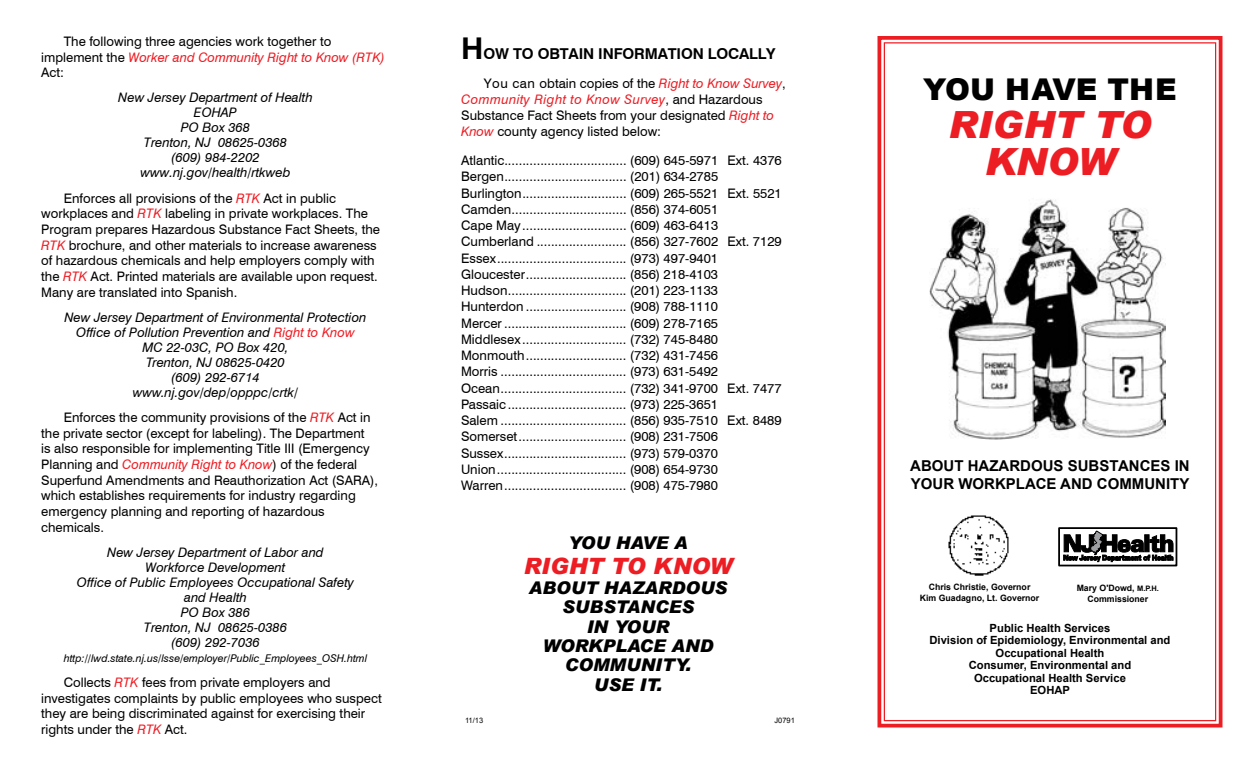
<style>
.page{position:relative;width:1260px;height:765px;background:#fff}
.page>*{position:absolute;margin:0;border:0;box-sizing:border-box;transform-origin:0 0}
.t1{font:italic 900 37.5px/37.5px "Arial";color:#ed1d24;text-align:center}
.t2{font:900 30px "Arial";color:#000}
.t3{font:italic 900 22.5px "Arial";color:#ed1d24}
.t4{font:italic 900 17.5px/19.4px "Arial";color:#000;text-align:center}
.t5{font:700 15px/18px "Arial";color:#000}
.t6{font:700 15px "Swiss 721 BT";letter-spacing:-.01em;color:#000}
.t7{font:13.12px/16.2px "Swiss 721 BT";color:#000}
.t8{font:italic 13.12px/15px "Swiss 721 BT";color:#000;text-align:center}
.t9{font:700 11.25px/12.5px "Arial";color:#000;text-align:center}
.t10{font:italic 10.62px "Swiss 721 BT";color:#000}
.t11{font:700 8.75px/11.2px "Arial";color:#000;text-align:center}
.t12{font:7.5px "Arial";color:#000}
.s1{font-style:italic;color:#ed1d24}
.s2{color:#ed1d24}
.s3{font-size:30px}
.s4{font-size:7.5px}
</style>
<div class="page">
<svg style="left:877px;top:36px;width:346px;height:692px"></svg>
<svg style="left:1063px;top:531px;width:111px;height:31px"></svg>
<div style="left:1058px;top:527px;width:119px;height:39px;border:2px solid #000"></div>
<img style="left:946px;top:513px;width:64px;height:64px">
<img style="left:929px;top:198px;width:236px;height:241px">
<p class="t7" style="left:41px;top:33px;width:345px;line-height:15.6px;text-indent:22px">The following three agencies work together to implement the <span class="s1">Worker and Community Right to Know (RTK)<br></span>Act:</p>
<p class="t8" style="left:118px;top:90px;width:196px">New Jersey Department of Health<br>EOHAP<br>PO Box 368<br>Trenton, NJ 08625-0368<br>(609) 984-2202 www.nj.gov/health/rtkweb</p>
<p class="t7" style="left:41px;top:190px;width:340px;line-height:15.6px;text-indent:22px">Enforces all provisions of the <span class="s1">RTK</span> Act in public workplaces and <span class="s1">RTK</span> labeling in private workplaces. The Program prepares Hazardous Substance Fact Sheets, the <span class="s1">RTK</span> brochure, and other materials to increase awareness of hazardous chemicals and help employers comply with the <span class="s1">RTK</span> Act. Printed materials are available upon request.<br>Many are translated into Spanish.</p>
<p class="t8" style="left:64px;top:309px;width:304px">New Jersey Department of Environmental Protection<br>Office of Pollution Prevention and <span class="s2">Right to Know<br></span>MC 22-03C, PO Box 420,<br>Trenton, NJ 08625-0420<br>(609) 292-6714<br>www.nj.gov/dep/opppc/crtk/</p>
<p class="t7" style="left:41px;top:410px;width:338px;line-height:15.6px;text-indent:22px">Enforces the community provisions of the <span class="s1">RTK</span> Act in the private sector (except for labeling). The Department<br>is also responsible for implementing Title III (Emergency Planning and <span class="s1">Community Right to Know</span>) of the federal Superfund Amendments and Reauthorization Act (SARA), which establishes requirements for industry regarding emergency planning and reporting of hazardous chemicals.</p>
<p class="t8" style="left:77px;top:544px;width:278px">New Jersey Department of Labor and<br>Workforce Development<br>Office of Public Employees Occupational Safety and Health<br>PO Box 386<br>Trenton, NJ 08625-0386<br>(609) 292-7036</p>
<p class="t10" style="left:64px;top:651px;width:305px">http://lwd.state.nj.us/lsse/employer/Public_Employees_OSH.html</p>
<p class="t7" style="left:41px;top:675px;width:342px;line-height:15.6px;text-indent:22px">Collects <span class="s1">RTK</span> fees from private employers and investigates complaints by public employees who suspect they are being discriminated against for exercising their rights under the <span class="s1">RTK</span> Act.</p>
<p class="t6" style="left:461px;top:44px;width:316px"><span class="s3">H</span>OW TO OBTAIN INFORMATION LOCALLY</p>
<p class="t7" style="left:461px;top:75px;width:326px;text-indent:22px">You can obtain copies of the <span class="s1">Right to Know Survey</span>, <span class="s1">Community Right to Know Survey</span>, and Hazardous Substance Fact Sheets from your designated <span class="s1">Right to Know</span> county agency listed below:</p>
<p class="t7" style="left:461px;top:152px;width:322px">Atlantic.................................. (609) 645-5971 Ext. 4376<br>Bergen.................................. (201) 634-2785<br>Burlington............................. (609) 265-5521 Ext. 5521<br>Camden................................ (856) 374-6051<br>Cape May............................. (609) 463-6413<br>Cumberland ......................... (856) 327-7602 Ext. 7129<br>Essex.................................... (973) 497-9401<br>Gloucester............................ (856) 218-4103<br>Hudson................................. (201) 223-1133<br>Hunterdon ............................ (908) 788-1110<br>Mercer .................................. (609) 278-7165<br>Middlesex ............................. (732) 745-8480<br>Monmouth............................ (732) 431-7456<br>Morris ................................... (973) 631-5492<br>Ocean................................... (732) 341-9700 Ext. 7477<br>Passaic ................................. (973) 225-3651<br>Salem ................................... (856) 935-7510 Ext. 8489<br>Somerset.............................. (908) 231-7506<br>Sussex.................................. (973) 579-0370<br>Union.................................... (908) 654-9730<br>Warren.................................. (908) 475-7980</p>
<h3 class="t4" style="left:568px;top:533px;width:121px">YOU HAVE A</h3>
<h3 class="t3" style="left:524px;top:552px;width:210px">RIGHT TO KNOW</h3>
<h3 class="t4" style="left:529px;top:577px;width:200px">ABOUT HAZARDOUS<br>SUBSTANCES<br>IN YOUR<br>WORKPLACE AND<br>COMMUNITY.<br>USE IT.</h3>
<p class="t12" style="left:465px;top:716px;width:20px">11/13</p>
<p class="t12" style="left:775px;top:715px;width:22px">J0791</p>
<h2 class="t2" style="left:923px;top:68px;width:255px">YOU HAVE THE</h2>
<h1 class="t1" style="left:948px;top:105px;width:205px">RIGHT TO<br>KNOW</h1>
<p class="t5" style="left:910px;top:457px;width:281px">ABOUT HAZARDOUS SUBSTANCES IN<br>YOUR WORKPLACE AND COMMUNITY</p>
<p class="t11" style="left:920px;top:581px;width:121px">Chris Christie, Governor<br>Kim Guadagno, Lt. Governor</p>
<p class="t11" style="left:1077px;top:582px;width:84px">Mary O'Dowd, <span class="s4">M.P.H.<br></span>Commissioner</p>
<p class="t9" style="left:929px;top:622px;width:243px">Public Health Services<br>Division of Epidemiology, Environmental and<br>Occupational Health<br>Consumer, Environmental and<br>Occupational Health Service<br>EOHAP</p>
</div>
